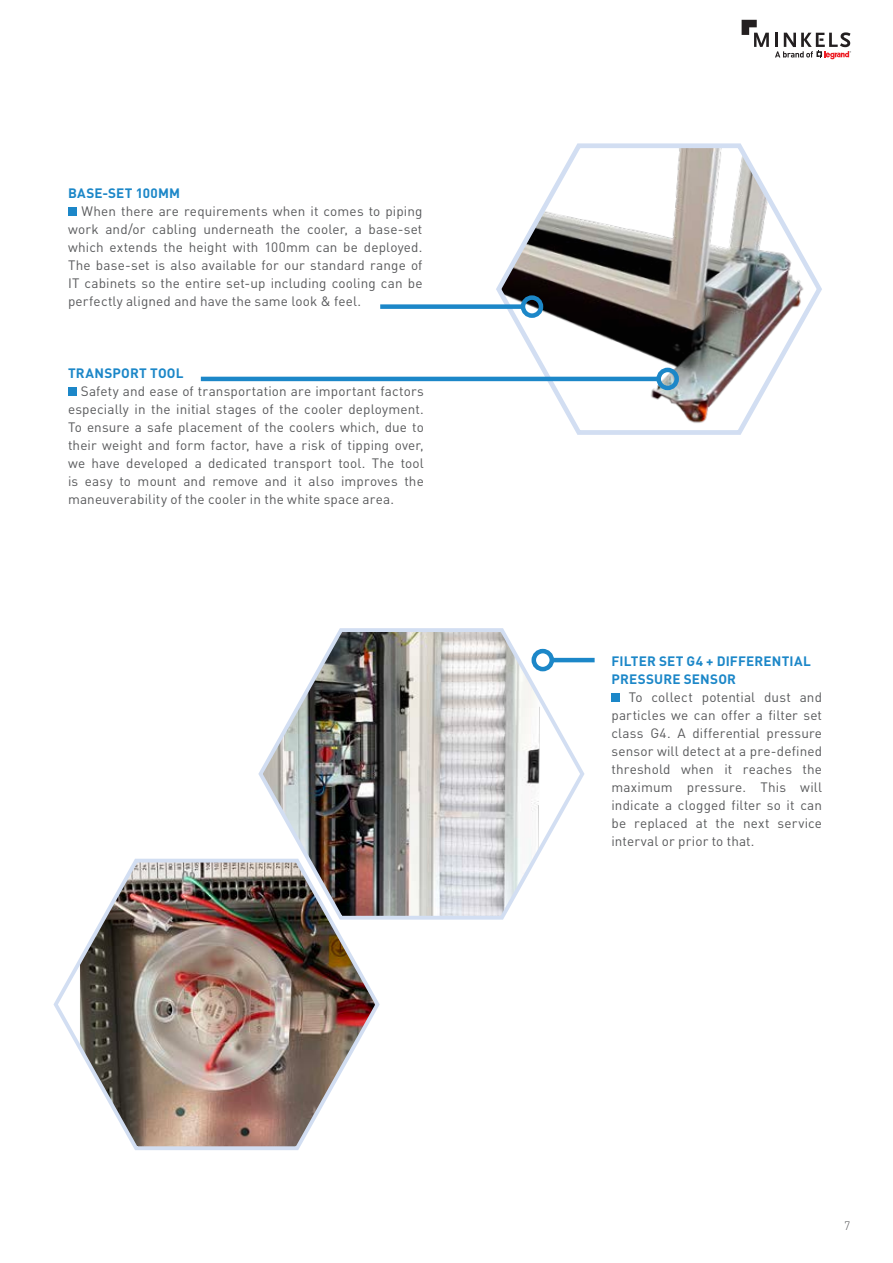
<style>
.page{position:relative;width:893px;height:1263px;background:#fff}
.page>*{position:absolute;margin:0;border:0;box-sizing:border-box;transform-origin:0 0}
.t1{font:13.5px/18px "DIN Pro";letter-spacing:.01em;color:#58595b;text-align:justify}
.t2{font:700 13.5px/18px "DIN Pro";letter-spacing:.015em;color:#1c87c8}
.t3{font:300 12px "DIN Pro";color:#58595b}
</style>
<div class="page">
<svg style="left:742px;top:20px;width:27px;height:27px"></svg>
<svg style="left:775px;top:32px;width:76px;height:28px"></svg>
<svg style="left:258px;top:628px;width:329px;height:292px"></svg>
<div style="left:611px;top:693px;width:9px;height:9px;background:#1c87c8"></div>
<hr style="left:552px;top:658px;width:43px;height:4px;background:#1c87c8">
<div style="left:531px;top:649px;width:23px;height:22px;border:4px solid #1c87c8;border-radius:50%"></div>
<svg style="left:493px;top:143px;width:329px;height:292px"></svg>
<div style="left:68px;top:207px;width:9px;height:9px;background:#1c87c8"></div>
<div style="left:380px;top:304px;width:143px;height:5px;background:#1c87c8"></div>
<div style="left:521px;top:295px;width:22px;height:23px;border:4px solid #1c87c8;border-radius:50%"></div>
<div style="left:68px;top:387px;width:9px;height:9px;background:#1c87c8"></div>
<hr style="left:201px;top:377px;width:458px;height:4px;background:#1c87c8">
<div style="left:656px;top:368px;width:23px;height:22px;border:4px solid #1c87c8;border-radius:50%"></div>
<img style="left:53px;top:855px;width:329px;height:295px">
<p class="t2" style="left:68px;top:183px;width:114px">BASE-SET 100MM</p>
<p class="t1" style="left:68px;top:201px;width:356px;text-indent:13px">When there are requirements when it comes to piping work and/or cabling underneath the cooler, a base-set which extends the height with 100mm can be deployed.<br>The base-set is also available for our standard range of IT cabinets so the entire set-up including cooling can be perfectly aligned and have the same look &amp; feel.</p>
<p class="t2" style="left:68px;top:363px;width:117px">TRANSPORT TOOL</p>
<p class="t1" style="left:68px;top:381px;width:357px;text-indent:13px">Safety and ease of transportation are important factors especially in the initial stages of the cooler deployment.<br>To ensure a safe placement of the coolers which, due to their weight and form factor, have a risk of tipping over, we have developed a dedicated transport tool. The tool is easy to mount and remove and it also improves the maneuverability of the cooler in the white space area.</p>
<p class="t2" style="left:611px;top:651px;width:201px">FILTER SET G4 + DIFFERENTIAL<br>PRESSURE SENSOR</p>
<p class="t1" style="left:611px;top:687px;width:212px;text-indent:17px">To collect potential dust and particles we can offer a filter set class G4. A differential pressure sensor will detect at a pre-defined threshold when it reaches the maximum pressure. This will indicate a clogged filter so it can be replaced at the next service interval or prior to that.</p>
<p class="t3" style="left:844px;top:1216px;width:8px">7</p>
</div>
